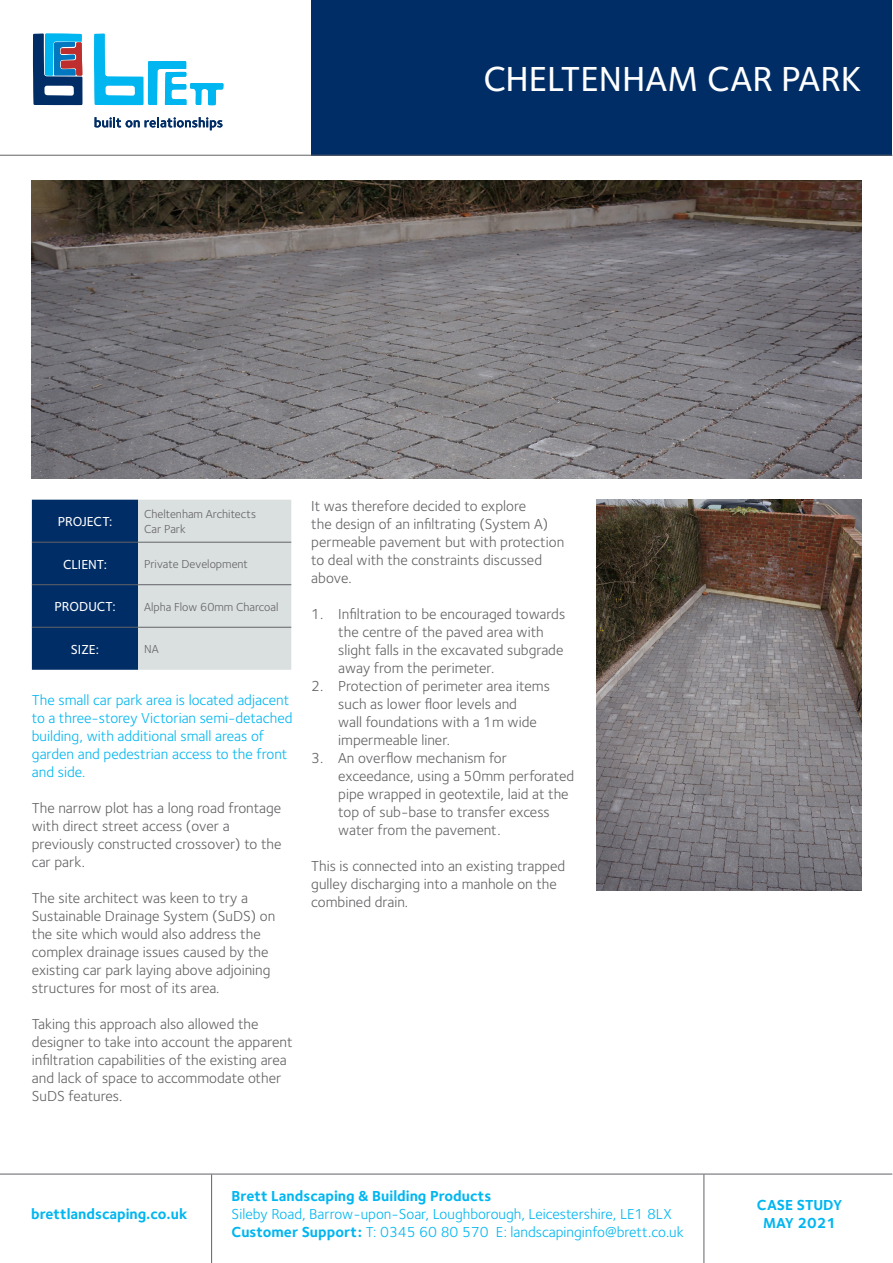
<style>
.page{position:relative;width:893px;height:1263px;background:#fff}
.page>*{position:absolute;margin:0;border:0;box-sizing:border-box;transform-origin:0 0}
.t1{font:500 36px "Foundry Sterling";color:#fff}
.t2{font:15px/18px "Foundry Sterling";color:#636366}
.t3{font:15px/18px "Foundry Sterling";color:#00b6f0}
.t4{font:700 15px/18px "Foundry Sterling";color:#00b6f0;text-align:center}
.t5{font:500 13.5px "Foundry Sterling";color:#fff}
.t6{font:12px "Foundry Sterling";color:#636366}
.s1{font-weight:700}
</style>
<div class="page">
<svg style="left:94px;top:34px;width:129px;height:71px"></svg>
<svg style="left:95px;top:117px;width:127px;height:13px"></svg>
<svg style="left:32px;top:33px;width:51px;height:73px;background:#42719b"></svg>
<div style="left:311px;top:0;width:581px;height:155px;background:#002d66"></div>
<hr style="left:0;top:155px;width:892px;height:1px;background:#636366">
<hr style="left:0;top:1174px;width:892px;height:1px;background:#636366">
<hr style="left:211px;top:1174px;width:1px;height:89px;background:#636366">
<hr style="left:703px;top:1174px;width:1px;height:89px;background:#636366">
<img style="left:32px;top:181px;width:829px;height:297px">
<svg style="left:32px;top:500px;width:259px;height:170px;background:#8095ad"></svg>
<hr style="left:32px;top:542px;width:106px;height:1px;background:#636366">
<hr style="left:138px;top:542px;width:153px;height:1px;background:#636366">
<hr style="left:32px;top:584px;width:106px;height:1px;background:#636366">
<hr style="left:138px;top:584px;width:153px;height:1px;background:#636366">
<hr style="left:32px;top:627px;width:106px;height:1px;background:#636366">
<hr style="left:138px;top:627px;width:153px;height:1px;background:#636366">
<img style="left:597px;top:500px;width:264px;height:390px">
<p class="t1" style="left:483px;top:54px;width:379px">CHELTENHAM CAR PARK</p>
<p class="t5" style="left:58px;top:512px;width:56px">PROJECT:</p>
<p class="t6" style="left:144px;top:506px;width:113px">Cheltenham Architects</p>
<p class="t6" style="left:144px;top:520px;width:43px">Car Park</p>
<p class="t5" style="left:63px;top:555px;width:45px">CLIENT:</p>
<p class="t6" style="left:144px;top:556px;width:105px">Private Development</p>
<p class="t5" style="left:54px;top:597px;width:63px">PRODUCT:</p>
<p class="t6" style="left:144px;top:598px;width:136px">Alpha Flow 60mm Charcoal</p>
<p class="t5" style="left:71px;top:640px;width:30px">SIZE:</p>
<p class="t6" style="left:144px;top:641px;width:16px">NA</p>
<p class="t3" style="left:32px;top:690px;width:262px">The small car park area is located adjacent to a three-storey Victorian semi-detached building, with additional small areas of garden and pedestrian access to the front and side.</p>
<p class="t2" style="left:32px;top:798px;width:251px">The narrow plot has a long road frontage with direct street access (over a previously constructed crossover) to the car park.</p>
<p class="t2" style="left:32px;top:888px;width:245px">The site architect was keen to try a Sustainable Drainage System (SuDS) on the site which would also address the complex drainage issues caused by the existing car park laying above adjoining</p>
<p class="t2" style="left:32px;top:978px;width:189px">structures for most of its area.</p>
<p class="t2" style="left:32px;top:1014px;width:262px">Taking this approach also allowed the designer to take into account the apparent infiltration capabilities of the existing area and lack of space to accommodate other SuDS features.</p>
<p class="t2" style="left:311px;top:497px;width:254px">It was therefore decided to explore<br>the design of an infiltrating (System A) permeable pavement but with protection to deal with the constraints discussed above.</p>
<p class="t2" style="left:338px;top:605px;width:229px;text-indent:-27px">1. Infiltration to be encouraged towards the centre of the paved area with slight falls in the excavated subgrade away from the perimeter.</p>
<p class="t2" style="left:338px;top:677px;width:213px;text-indent:-27px">2. Protection of perimeter area items such as lower floor levels and<br>wall foundations with a 1m wide impermeable liner.</p>
<p class="t2" style="left:338px;top:749px;width:237px;text-indent:-27px">3. An overflow mechanism for exceedance, using a 50mm perforated pipe wrapped in geotextile, laid at the top of sub-base to transfer excess water from the pavement.</p>
<p class="t2" style="left:311px;top:857px;width:255px">This is connected into an existing trapped gulley discharging into a manhole on the combined drain.</p>
<p class="t4" style="left:232px;top:1187px;width:261px">Brett Landscaping &amp; Building Products</p>
<p class="t3" style="left:232px;top:1205px;width:454px">Sileby Road, Barrow-upon-Soar, Loughborough, Leicestershire, LE1 8LX<br><span class="s1">Customer Support:</span> T: 0345 60 80 570 E: landscapinginfo@brett.co.uk</p>
<p class="t4" style="left:31px;top:1205px;width:158px">brettlandscaping.co.uk</p>
<p class="t4" style="left:757px;top:1196px;width:87px">CASE STUDY<br>MAY 2021</p>
</div>
